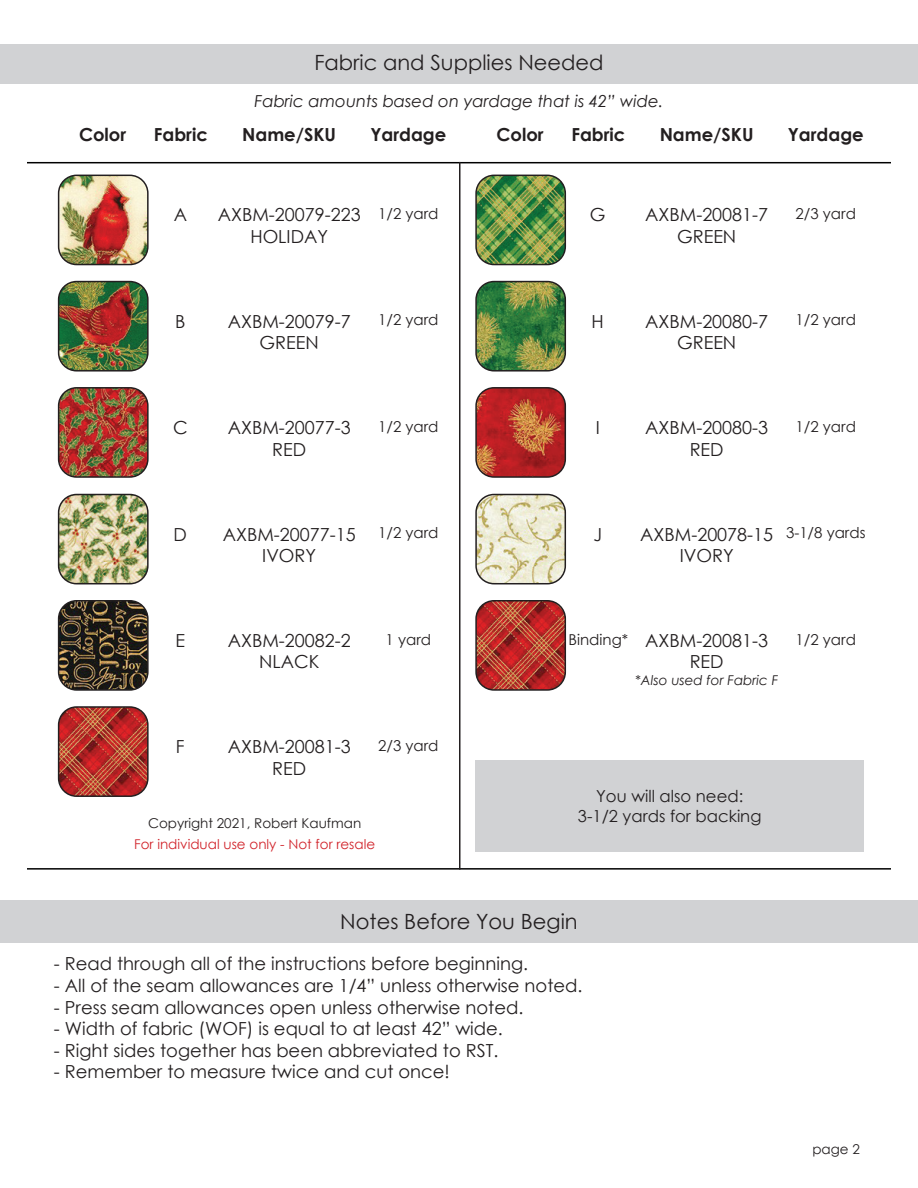
<style>
.page{position:relative;width:918px;height:1188px;background:#fff}
.page>*{position:absolute;margin:0;border:0;box-sizing:border-box;transform-origin:0 0}
.t1{font:21px "Century Gothic";color:#231f20}
.t2{font:18px/21.6px "Century Gothic";color:#231f20;text-align:center}
.t3{font:700 18px "Century Gothic";color:#231f20}
.t4{font:italic 16.5px "Century Gothic";color:#231f20}
.t5{font:16.5px/19.8px "Century Gothic";color:#231f20;text-align:center}
.t6{font:15px "Century Gothic";color:#231f20}
.t7{font:13.5px "Century Gothic";color:#d1232a}
.t8{font:13.5px "Century Gothic";color:#231f20}
.t9{font:italic 13.5px "Century Gothic";color:#231f20}
</style>
<div class="page">
<div style="left:0;top:44px;width:918px;height:40px;background:#d1d2d4"></div>
<hr style="left:27px;top:162px;width:864px;height:1px;background:#000">
<hr style="left:27px;top:868px;width:864px;height:2px;background:#000">
<hr style="left:459px;top:162px;width:1px;height:708px;background:#231f20">
<img style="left:59px;top:175px;width:87px;height:90px">
<div style="left:58px;top:175px;width:91px;height:90px;border:2px solid #231f20;border-radius:18px"></div>
<img style="left:478px;top:175px;width:87px;height:90px">
<div style="left:475px;top:175px;width:91px;height:90px;border:2px solid #231f20;border-radius:18px"></div>
<img style="left:59px;top:282px;width:87px;height:87px">
<div style="left:58px;top:281px;width:91px;height:91px;border:2px solid #231f20;border-radius:18px"></div>
<img style="left:478px;top:282px;width:87px;height:87px">
<div style="left:475px;top:281px;width:91px;height:91px;border:2px solid #231f20;border-radius:18px"></div>
<img style="left:59px;top:388px;width:87px;height:87px">
<div style="left:58px;top:387px;width:91px;height:91px;border:2px solid #231f20;border-radius:18px"></div>
<img style="left:59px;top:495px;width:87px;height:89px">
<div style="left:58px;top:494px;width:91px;height:90px;border:2px solid #231f20;border-radius:18px"></div>
<img style="left:59px;top:601px;width:87px;height:87px">
<div style="left:58px;top:600px;width:91px;height:91px;border:2px solid #231f20;border-radius:18px"></div>
<img style="left:59px;top:709px;width:87px;height:87px">
<div style="left:58px;top:706px;width:91px;height:91px;border:2px solid #231f20;border-radius:18px"></div>
<img style="left:478px;top:388px;width:87px;height:87px">
<div style="left:475px;top:387px;width:91px;height:91px;border:2px solid #231f20;border-radius:18px"></div>
<img style="left:478px;top:495px;width:87px;height:89px">
<div style="left:475px;top:494px;width:91px;height:90px;border:2px solid #231f20;border-radius:18px"></div>
<img style="left:478px;top:601px;width:87px;height:87px">
<div style="left:475px;top:600px;width:91px;height:91px;border:2px solid #231f20;border-radius:18px"></div>
<div style="left:475px;top:760px;width:389px;height:92px;background:#d1d2d4"></div>
<div style="left:0;top:900px;width:918px;height:42px;background:#d1d2d4"></div>
<p class="t1" style="left:314px;top:47px;width:291px">Fabric and Supplies Needed</p>
<p class="t4" style="left:254px;top:90px;width:411px">Fabric amounts based on yardage that is 42” wide.</p>
<p class="t3" style="left:79px;top:121px;width:49px">Color</p>
<p class="t3" style="left:154px;top:121px;width:55px">Fabric</p>
<p class="t3" style="left:242px;top:121px;width:95px">Name/SKU</p>
<p class="t3" style="left:370px;top:121px;width:77px">Yardage</p>
<p class="t3" style="left:497px;top:121px;width:49px">Color</p>
<p class="t3" style="left:571px;top:121px;width:55px">Fabric</p>
<p class="t3" style="left:660px;top:121px;width:95px">Name/SKU</p>
<p class="t3" style="left:788px;top:121px;width:77px">Yardage</p>
<p class="t6" style="left:378px;top:203px;width:62px">1/2 yard</p>
<p class="t6" style="left:796px;top:203px;width:62px">2/3 yard</p>
<p class="t2" style="left:174px;top:204px;width:15px">A</p>
<p class="t2" style="left:590px;top:204px;width:17px">G</p>
<p class="t2" style="left:218px;top:204px;width:144px">AXBM-20079-223<br>HOLIDAY</p>
<p class="t2" style="left:645px;top:204px;width:124px">AXBM-20081-7<br>GREEN</p>
<p class="t6" style="left:378px;top:310px;width:62px">1/2 yard</p>
<p class="t6" style="left:796px;top:310px;width:62px">1/2 yard</p>
<p class="t2" style="left:228px;top:310px;width:124px">AXBM-20079-7<br>GREEN</p>
<p class="t2" style="left:645px;top:310px;width:124px">AXBM-20080-7<br>GREEN</p>
<p class="t2" style="left:175px;top:310px;width:12px">B</p>
<p class="t2" style="left:592px;top:310px;width:14px">H</p>
<p class="t2" style="left:173px;top:416px;width:16px">C</p>
<p class="t2" style="left:228px;top:416px;width:124px">AXBM-20077-3<br>RED</p>
<p class="t6" style="left:378px;top:416px;width:62px">1/2 yard</p>
<p class="t2" style="left:596px;top:416px;width:6px">I</p>
<p class="t2" style="left:645px;top:416px;width:124px">AXBM-20080-3<br>RED</p>
<p class="t6" style="left:796px;top:416px;width:62px">1/2 yard</p>
<p class="t2" style="left:174px;top:523px;width:15px">D</p>
<p class="t2" style="left:223px;top:523px;width:134px">AXBM-20077-15<br>IVORY</p>
<p class="t6" style="left:378px;top:523px;width:62px">1/2 yard</p>
<p class="t2" style="left:593px;top:523px;width:10px">J</p>
<p class="t2" style="left:640px;top:523px;width:134px">AXBM-20078-15<br>IVORY</p>
<p class="t6" style="left:786px;top:523px;width:81px">3-1/8 yards</p>
<p class="t2" style="left:176px;top:629px;width:11px">E</p>
<p class="t2" style="left:176px;top:736px;width:10px">F</p>
<p class="t2" style="left:228px;top:629px;width:124px">AXBM-20082-2<br>NLACK</p>
<p class="t2" style="left:228px;top:736px;width:124px">AXBM-20081-3<br>RED</p>
<p class="t6" style="left:386px;top:629px;width:47px">1 yard</p>
<p class="t6" style="left:378px;top:735px;width:62px">2/3 yard</p>
<p class="t8" style="left:148px;top:814px;width:215px">Copyright 2021, Robert Kaufman</p>
<p class="t7" style="left:134px;top:835px;width:243px">For individual use only - Not for resale</p>
<p class="t6" style="left:569px;top:629px;width:61px">Binding*</p>
<p class="t2" style="left:645px;top:629px;width:124px">AXBM-20081-3<br>RED</p>
<p class="t9" style="left:635px;top:670px;width:145px">*Also used for Fabric F</p>
<p class="t6" style="left:796px;top:629px;width:62px">1/2 yard</p>
<p class="t5" style="left:578px;top:786px;width:185px">You will also need:<br>3-1/2 yards for backing</p>
<p class="t1" style="left:340px;top:907px;width:239px">Notes Before You Begin</p>
<p class="t2" style="left:54px;top:953px;width:476px">- Read through all of the instructions before beginning.</p>
<p class="t2" style="left:54px;top:974px;width:530px">- All of the seam allowances are 1/4” unless otherwise noted.</p>
<p class="t2" style="left:54px;top:996px;width:471px">- Press seam allowances open unless otherwise noted.</p>
<p class="t2" style="left:54px;top:1018px;width:450px">- Width of fabric (WOF) is equal to at least 42” wide.</p>
<p class="t2" style="left:54px;top:1039px;width:446px">- Right sides together has been abbreviated to RST.</p>
<p class="t2" style="left:54px;top:1061px;width:397px">- Remember to measure twice and cut once!</p>
<p class="t8" style="left:812px;top:1140px;width:49px">page 2</p>
</div>
